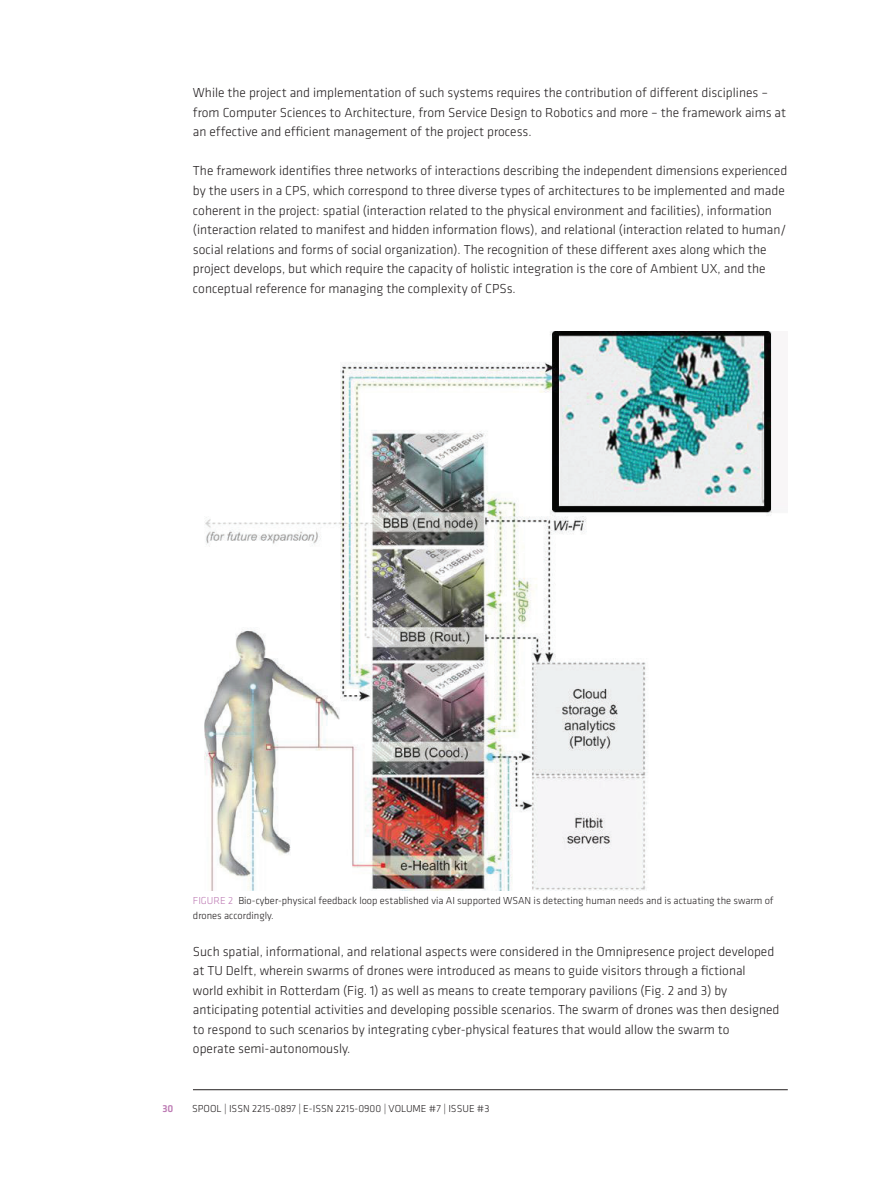
<style>
.page{position:relative;width:893px;height:1187px;background:#fff}
.page>*{position:absolute;margin:0;border:0;box-sizing:border-box;transform-origin:0 0}
.t1{font:300 13.5px/19.5px "Klavika";color:#231f20}
.t2{font:300 10.5px/14.7px "Klavika";color:#231f20}
.t3{font:300 10.5px "Klavika";color:#bd7bb4}
.t4{font:500 10.5px "Klavika";color:#bd7bb4}
.s1{color:#bd7bb4}
</style>
<div class="page">
<hr style="left:193px;top:1089px;width:595px;height:1px;background:#231f20">
<img style="left:204px;top:331px;width:568px;height:559px">
<p class="t1" style="left:193px;top:83px;width:595px">While the project and implementation of such systems requires the contribution of different disciplines – from Computer Sciences to Architecture, from Service Design to Robotics and more – the framework aims at an effective and efficient management of the project process.</p>
<p class="t1" style="left:193px;top:161px;width:596px">The framework identifies three networks of interactions describing the independent dimensions experienced by the users in a CPS, which correspond to three diverse types of architectures to be implemented and made coherent in the project: spatial (interaction related to the physical environment and facilities), information (interaction related to manifest and hidden information flows), and relational (interaction related to human/ social relations and forms of social organization). The recognition of these different axes along which the project develops, but which require the capacity of holistic integration is the core of Ambient UX, and the conceptual reference for managing the complexity of CPSs.</p>
<p class="t2" style="left:193px;top:893px;width:582px;text-indent:35px"><span class="s1">2</span> Bio-cyber-physical feedback loop established via AI supported WSAN is detecting human needs and is actuating the swarm of drones accordingly.</p>
<p class="t1" style="left:193px;top:941px;width:588px">Such spatial, informational, and relational aspects were considered in the Omnipresence project developed at TU Delft, wherein swarms of drones were introduced as means to guide visitors through a fictional world exhibit in Rotterdam (Fig. 1) as well as means to create temporary pavilions (Fig. 2 and 3) by anticipating potential activities and developing possible scenarios. The swarm of drones was then designed to respond to such scenarios by integrating cyber-physical features that would allow the swarm to<br>operate semi-autonomously.</p>
<p class="t3" style="left:193px;top:894px;width:12px">Figure</p>
<p class="t4" style="left:162px;top:1102px;width:13px">30</p>
<p class="t2" style="left:192px;top:1101px;width:299px">SPOOL | ISSN 2215-0897 | E-ISSN 2215-0900 | VOLUME #7 | ISSUE #3</p>
</div>
